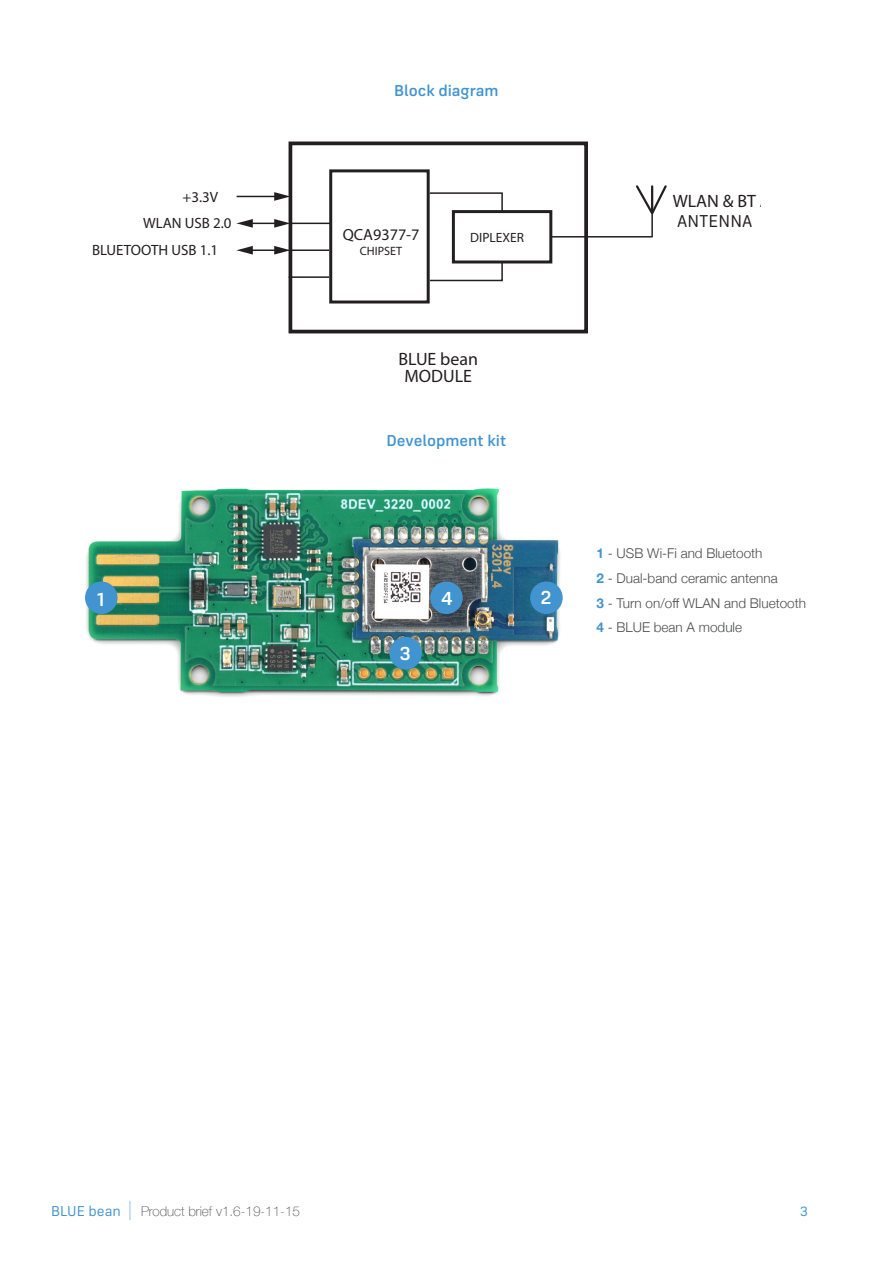
<style>
.page{position:relative;width:893px;height:1263px;background:#fff}
.page>*{position:absolute;margin:0;border:0;box-sizing:border-box;transform-origin:0 0}
.t1{font:500 21px "Frygia";color:#fff}
.t2{font:18px "Frygia";color:#231f20}
.t3{font:700 17.85px/17.9px "Helvetica Neue LT Std";color:#231f20;text-align:center}
.Heading_2{font:500 16.5px "Frygia";color:#4194d0}
.t4{font:700 16.2px "Helvetica Neue LT Std";color:#231f20}
.t5{font:700 15px "Helvetica Neue LT Std";color:#231f20}
.t6{font:15px "Frygia";color:#4194d0}
.Heading_2-2{font:300 13.5px "Helvetica Neue";color:#4b4c4d}
.t7{font:100 13.5px "Helvetica Neue";color:#4b4c4d}
.t8{font:700 13.5px "Helvetica Neue LT Std";color:#231f20}
.t9{font:700 12.15px "Helvetica Neue LT Std";color:#231f20}
.s1{font-weight:700;color:#4194d0}
</style>
<div class="page">
<svg style="left:129px;top:1201px;width:1px;height:19px"></svg>
<div style="left:289px;top:142px;width:299px;height:191px;border:4px solid #231f20"></div>
<div style="left:329px;top:169px;width:101px;height:134px;border:3px solid #231f20"></div>
<hr style="left:237px;top:196px;width:40px;height:1px;background:#231f20">
<svg style="left:274px;top:192px;width:16px;height:9px"></svg>
<hr style="left:250px;top:249px;width:27px;height:2px;background:#231f20">
<svg style="left:237px;top:246px;width:16px;height:9px"></svg>
<svg style="left:274px;top:246px;width:16px;height:9px"></svg>
<svg style="left:237px;top:219px;width:53px;height:9px"></svg>
<hr style="left:290px;top:223px;width:41px;height:1px;background:#231f20">
<hr style="left:289px;top:249px;width:40px;height:2px;background:#231f20">
<hr style="left:289px;top:276px;width:40px;height:2px;background:#231f20">
<svg style="left:428px;top:192px;width:75px;height:21px"></svg>
<svg style="left:428px;top:260px;width:76px;height:22px"></svg>
<svg style="left:552px;top:183px;width:115px;height:55px"></svg>
<hr style="left:651px;top:186px;width:2px;height:26px;background:#231f20">
<div style="left:452px;top:210px;width:100px;height:53px;border:3px solid #231f20"></div>
<img style="left:85px;top:489px;width:476px;height:208px">
<div style="left:85px;top:581px;width:33px;height:33px;background:#4194d0;border-radius:50%"></div>
<div style="left:530px;top:581px;width:33px;height:33px;background:#4194d0;border-radius:50%"></div>
<div style="left:389px;top:637px;width:33px;height:32px;background:#4194d0;border-radius:50%"></div>
<div style="left:430px;top:581px;width:33px;height:33px;background:#4194d0;border-radius:50%"></div>
<p class="t5" style="left:182px;top:187px;width:37px">+3.3V</p>
<p class="t5" style="left:143px;top:214px;width:90px">WLAN USB 2.0</p>
<p class="t5" style="left:92px;top:241px;width:128px">BLUETOOTH USB 1.1</p>
<p class="Heading_2" style="left:394px;top:80px;width:106px">Block diagram</p>
<p class="t4" style="left:343px;top:225px;width:78px">QCA9377-7</p>
<p class="t9" style="left:360px;top:243px;width:44px">CHIPSET</p>
<p class="t8" style="left:470px;top:229px;width:55px">DIPLEXER</p>
<p class="t3" style="left:398px;top:349px;width:81px">BLUE bean<br>MODULE</p>
<p class="Heading_2" style="left:386px;top:430px;width:121px">Development kit</p>
<p class="t1" style="left:97px;top:585px;width:10px">1</p>
<p class="t1" style="left:541px;top:583px;width:13px">2</p>
<p class="t1" style="left:441px;top:585px;width:13px">4</p>
<p class="t1" style="left:400px;top:639px;width:13px">3</p>
<p class="t3" style="left:673px;top:191px;width:120px">WLAN &amp; BT ANT</p>
<p class="t2" style="left:677px;top:209px;width:77px">ANTENNA</p>
<p class="Heading_2-2" style="left:597px;top:542px;width:167px"><span class="s1">1</span> - USB Wi-Fi and Bluetooth</p>
<p class="Heading_2-2" style="left:597px;top:567px;width:183px"><span class="s1">2</span> - Dual-band ceramic antenna</p>
<p class="Heading_2-2" style="left:597px;top:592px;width:211px"><span class="s1">3</span> - Turn on/off WLAN and Bluetooth</p>
<p class="Heading_2-2" style="left:597px;top:617px;width:147px"><span class="s1">4</span> - BLUE bean A module</p>
<p class="t6" style="left:51px;top:1201px;width:71px">BLUE bean</p>
<p class="t7" style="left:141px;top:1201px;width:160px">Product brief v1.6-19-11-15</p>
<p class="t6" style="left:800px;top:1201px;width:9px">3</p>
</div>
